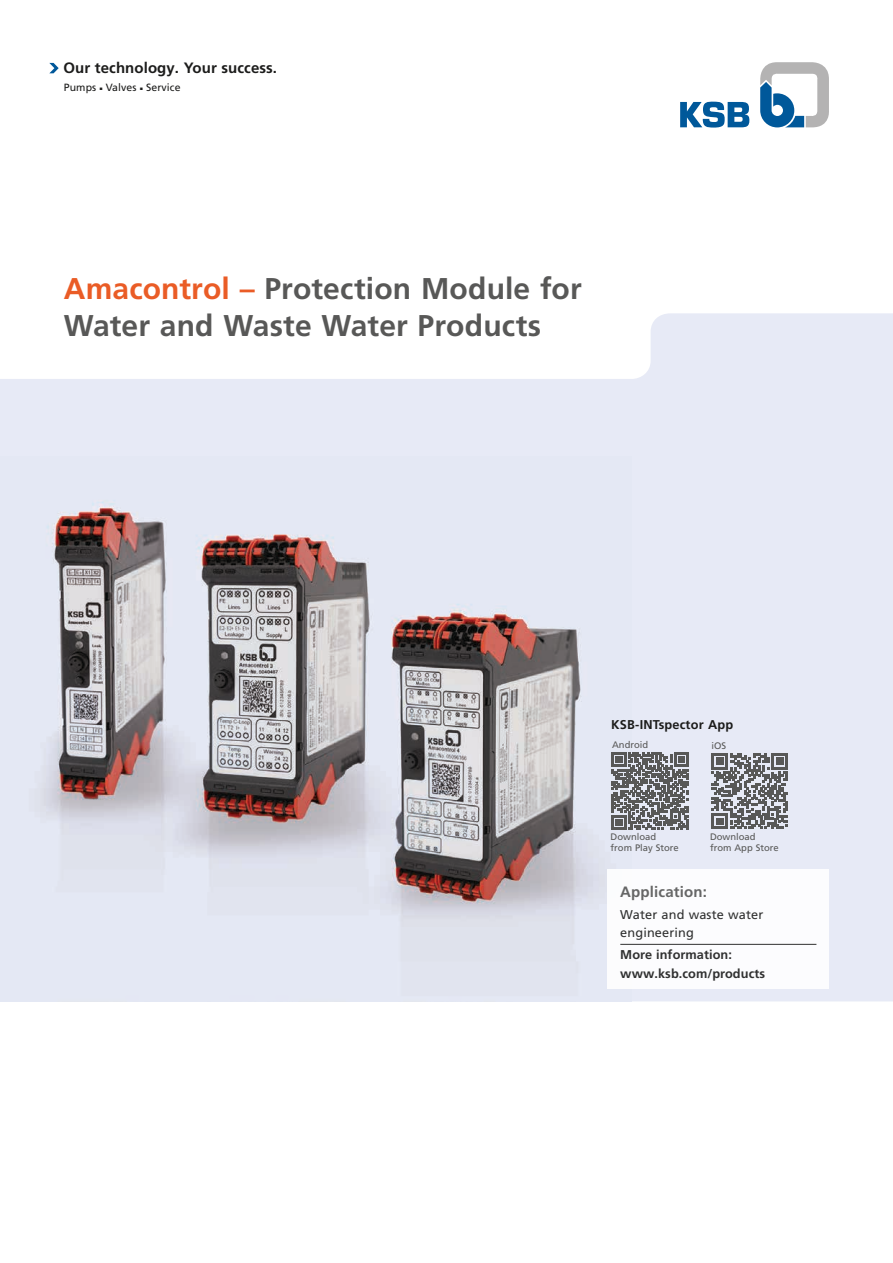
<style>
.page{position:relative;width:893px;height:1263px;background:#fff}
.page>*{position:absolute;margin:0;border:0;box-sizing:border-box;transform-origin:0 0}
.t1{font:700 30px/37.5px "Frutiger LT Pro";letter-spacing:.005em;color:#585857}
.t2{font:700 15px "Frutiger LT Pro";letter-spacing:.005em;color:#1c1c1b}
.t3{font:700 15px "Frutiger LT Pro";letter-spacing:.01em;color:#585857}
.t4{font:700 12.75px/18px "Frutiger LT Pro";letter-spacing:.005em;color:#1c1c1b}
.t5{font:12.75px/18px "Frutiger LT Pro";letter-spacing:.01em;color:#1c1c1b}
.t6{font:10.5px "Frutiger LT Pro";letter-spacing:.01em;color:#1c1c1b}
.t7{font:9.45px/10.5px "Frutiger LT Pro";color:#585857}
.s1{color:#ea5c26}
</style>
<div class="page">
<img style="left:0;top:313px;width:893px;height:688px">
<svg style="left:760px;top:62px;width:69px;height:65px"></svg>
<svg style="left:680px;top:102px;width:69px;height:26px"></svg>
<svg style="left:49px;top:63px;width:10px;height:10px"></svg>
<img style="left:0;top:456px;width:632px;height:546px">
<svg style="left:712px;top:753px;width:76px;height:76px;background:#8c8d91"></svg>
<svg style="left:612px;top:752px;width:77px;height:77px;background:#818285"></svg>
<div style="left:608px;top:869px;width:221px;height:119px;background:#fff"></div>
<hr style="left:620px;top:944px;width:196px;height:1px;background:#1c1c1b">
<p class="t2" style="left:63px;top:59px;width:215px">Our technology. Your success.</p>
<p class="t6" style="left:64px;top:81px;width:118px">Pumps ■ Valves ■ Service</p>
<p class="t1" style="left:64px;top:270px;width:519px"><span class="s1">Amacontrol –</span> Protection Module for<br>Water and Waste Water Products</p>
<p class="t4" style="left:611px;top:715px;width:123px">KSB-INTspector App</p>
<p class="t7" style="left:612px;top:740px;width:38px">Android</p>
<p class="t7" style="left:711px;top:740px;width:16px">iOS</p>
<p class="t7" style="left:611px;top:832px;width:70px">Download from Play Store</p>
<p class="t7" style="left:710px;top:832px;width:70px">Download from App Store</p>
<p class="t3" style="left:620px;top:883px;width:88px">Application:</p>
<p class="t5" style="left:620px;top:906px;width:144px">Water and waste water engineering</p>
<p class="t4" style="left:620px;top:946px;width:146px">More information: www.ksb.com/products</p>
</div>
